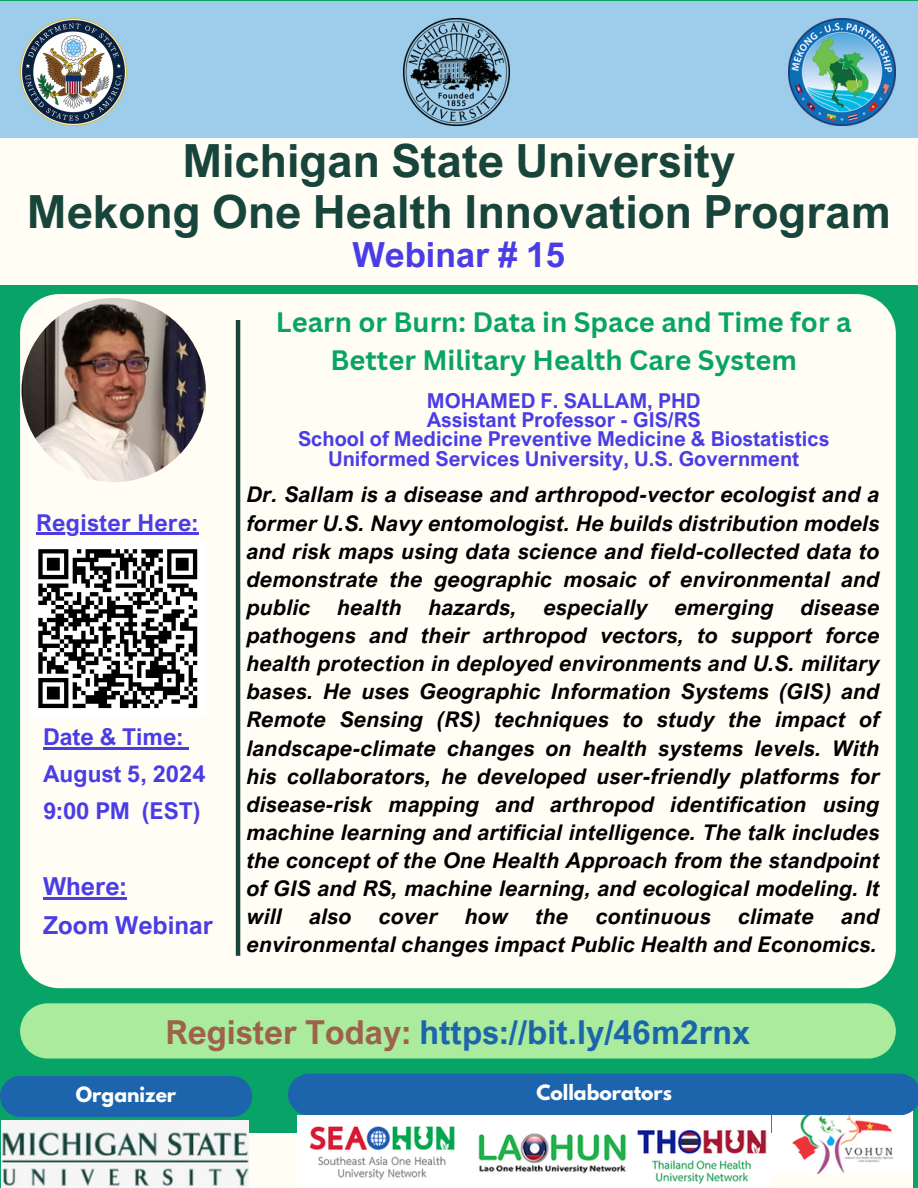
<style>
.page{position:relative;width:918px;height:1188px;background:#08a467}
.page>*{position:absolute;margin:0;border:0;box-sizing:border-box;transform-origin:0 0}
.t1{font:700 45.75px/50.7px "Arial Nova";color:#18453b;text-align:center}
.t2{font:700 34.65px "Arial Nova";color:#4b3de6}
.t3{font:700 33px "Arial Nova";color:#1c65ac}
.t4{font:700 27.3px/38.2px "Canva Sans";color:#08a467;text-align:center}
.t5{font:700 24.75px/39.3px "Arial Nova";color:#4b3de6}
.t6{font:700 23.25px/37.2px "Arial Nova";color:#4b3de6}
.t7{font:italic 700 21.6px/28.2px "Arial Nova";letter-spacing:.01em;color:#000;text-align:justify}
.t8{font:700 20.55px/19.2px "Arial Nova";color:#4b3de6;text-align:center}
.t9{font:700 18.75px "League Spartan";color:#fff}
.s1{color:#9d614c}
</style>
<div class="page">
<div style="left:20px;top:294px;width:876px;height:694px;background:#fffdf4;border-radius:39px"></div>
<img style="left:22px;top:298px;width:184px;height:184px;border-radius:50%">
<div style="left:5px;top:1133px;width:908px;height:55px;background:#fffdf4"></div>
<div style="left:0;top:125px;width:918px;height:160px;background:#fffdf4"></div>
<div style="left:0;top:1px;width:918px;height:137px;background:#9dcdeb"></div>
<img style="left:403px;top:18px;width:107px;height:107px">
<img style="left:20px;top:18px;width:107px;height:107px">
<img style="left:789px;top:18px;width:107px;height:107px">
<img style="left:773px;top:1115px;width:139px;height:59px">
<img style="left:298px;top:1115px;width:472px;height:73px">
<div style="left:0;top:1076px;width:252px;height:41px;background:#1c65ac"></div>
<div style="left:288px;top:1074px;width:630px;height:41px;background:#1c65ac"></div>
<img style="left:1px;top:1120px;width:248px;height:68px">
<div style="left:30px;top:541px;width:176px;height:176px;background:#fff"></div>
<svg style="left:38px;top:549px;width:160px;height:160px"></svg>
<hr style="left:43px;top:747px;width:140px;height:3px;background:#4b3de6">
<svg style="left:183px;top:747px;width:6px;height:3px"></svg>
<hr style="left:43px;top:897px;width:84px;height:2px;background:#4b3de6">
<hr style="left:236px;top:320px;width:4px;height:636px;background:#18453b">
<div style="left:20px;top:1003px;width:876px;height:56px;background:#aaeb9d"></div>
<hr style="left:36px;top:533px;width:163px;height:2px;background:#4b3de6">
<p class="t1" style="left:27px;top:135px;width:865px">Michigan State University<br>Mekong One Health Innovation Program</p>
<p class="t2" style="left:352px;top:233px;width:215px">Webinar # 15</p>
<p class="t4" style="left:276px;top:302px;width:577px">Learn or Burn: Data in Space and Time for a<br>Better Military Health Care System</p>
<p class="t6" style="left:36px;top:503px;width:164px">Register Here:</p>
<h5 class="t6" style="left:43px;top:718px;width:164px">Date &amp; Time:<br>August 5, 2024<br>9:00 PM (EST)</h5>
<p class="t5" style="left:43px;top:866px;width:172px">Where:<br>Zoom Webinar</p>
<p class="t8" style="left:298px;top:391px;width:533px">MOHAMED F. SALLAM, PHD<br>Assistant Professor - GIS/RS<br>School of Medicine Preventive Medicine &amp; Biostatistics Uniformed Services University, U.S. Government</p>
<p class="t7" style="left:247px;top:480px;width:634px">Dr. Sallam is a disease and arthropod-vector ecologist and a former U.S. Navy entomologist. He builds distribution models and risk maps using data science and field-collected data to demonstrate the geographic mosaic of environmental and public health hazards, especially emerging disease pathogens and their arthropod vectors, to support force health protection in deployed environments and U.S. military bases. He uses Geographic Information Systems (GIS) and Remote Sensing (RS) techniques to study the impact of landscape-climate changes on health systems levels. With his collaborators, he developed user-friendly platforms for disease-risk mapping and arthropod identification using machine learning and artificial intelligence. The talk includes the concept of the One Health Approach from the standpoint of GIS and RS, machine learning, and ecological modeling. It will</p>
<p class="t7" style="left:247px;top:902px;width:634px;text-align:right">and<br>environmental changes impact Public Health and Economics.</p>
<p class="t7" style="left:310px;top:902px;width:44px">also</p>
<p class="t7" style="left:379px;top:902px;width:60px">cover</p>
<p class="t7" style="left:465px;top:902px;width:44px">how</p>
<p class="t7" style="left:536px;top:902px;width:35px">the</p>
<p class="t7" style="left:596px;top:902px;width:117px">continuous</p>
<p class="t7" style="left:739px;top:902px;width:77px">climate</p>
<h5 class="t3" style="left:166px;top:1011px;width:586px"><span class="s1">Register Today:</span> https://bit.ly/46m2rnx</h5>
<h3 class="t9" style="left:76px;top:1085px;width:102px">Organizer</h3>
<h5 class="t9" style="left:536px;top:1083px;width:137px">Collaborators</h5>
</div>
